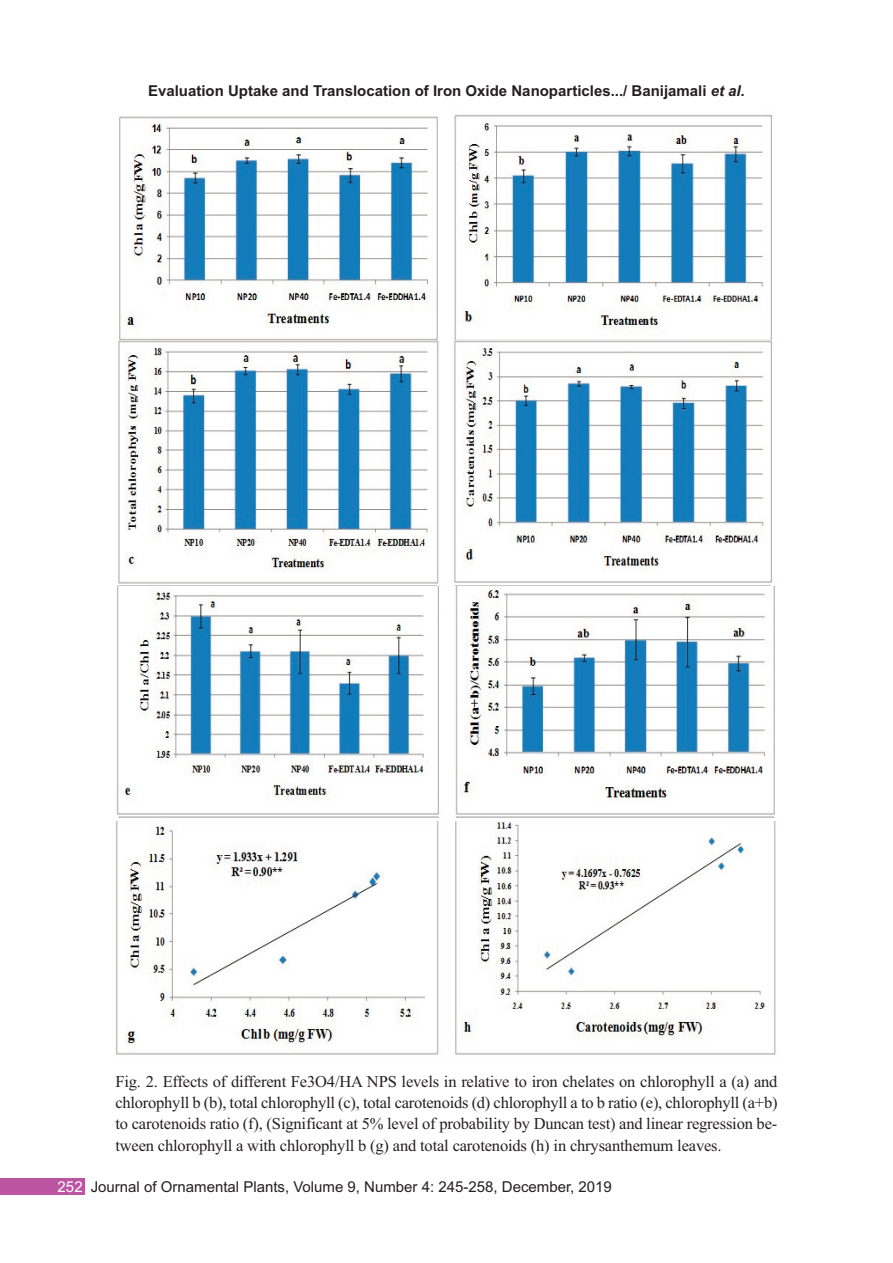
<style>
.page{position:relative;width:893px;height:1263px;background:#fff}
.page>*{position:absolute;margin:0;border:0;box-sizing:border-box;transform-origin:0 0}
.t1{font:16.5px/21.5px "Times New Roman";letter-spacing:-.01em;color:#231f20;text-align:justify}
.t2{font:700 15px "Arial";color:#231f20}
.t3{font:15px "Arial";color:#231f20}
.s1{font-style:italic}
.s2{color:#fff}
</style>
<div class="page">
<div style="left:1px;top:1178px;width:84px;height:16px;background:#bc55a1"></div>
<img style="left:119px;top:114px;width:653px;height:226px">
<svg style="left:117px;top:340px;width:658px;height:247px"></svg>
<svg style="left:118px;top:817px;width:657px;height:1px"></svg>
<img style="left:116px;top:587px;width:659px;height:230px">
<img style="left:116px;top:821px;width:660px;height:234px">
<p class="t2" style="left:148px;top:82px;width:598px">Evaluation Uptake and Translocation of Iron Oxide Nanoparticles.../ Banijamali <span class="s1">et al.</span></p>
<p class="t1" style="left:115px;top:1070px;width:664px">Fig. 2. Effects of different Fe3O4/HA NPS levels in relative to iron chelates on chlorophyll a (a) and chlorophyll b (b), total chlorophyll (c), total carotenoids (d) chlorophyll a to b ratio (e), chlorophyll (a+b) to carotenoids ratio (f), (Significant at 5% level of probability by Duncan test) and linear regression be&shy;tween chlorophyll a with chlorophyll b (g) and total carotenoids (h) in chrysanthemum leaves.</p>
<p class="t3" style="left:58px;top:1178px;width:556px"><span class="s2">252</span> Journal of Ornamental Plants, Volume 9, Number 4: 245-258, December, 2019</p>
</div>
